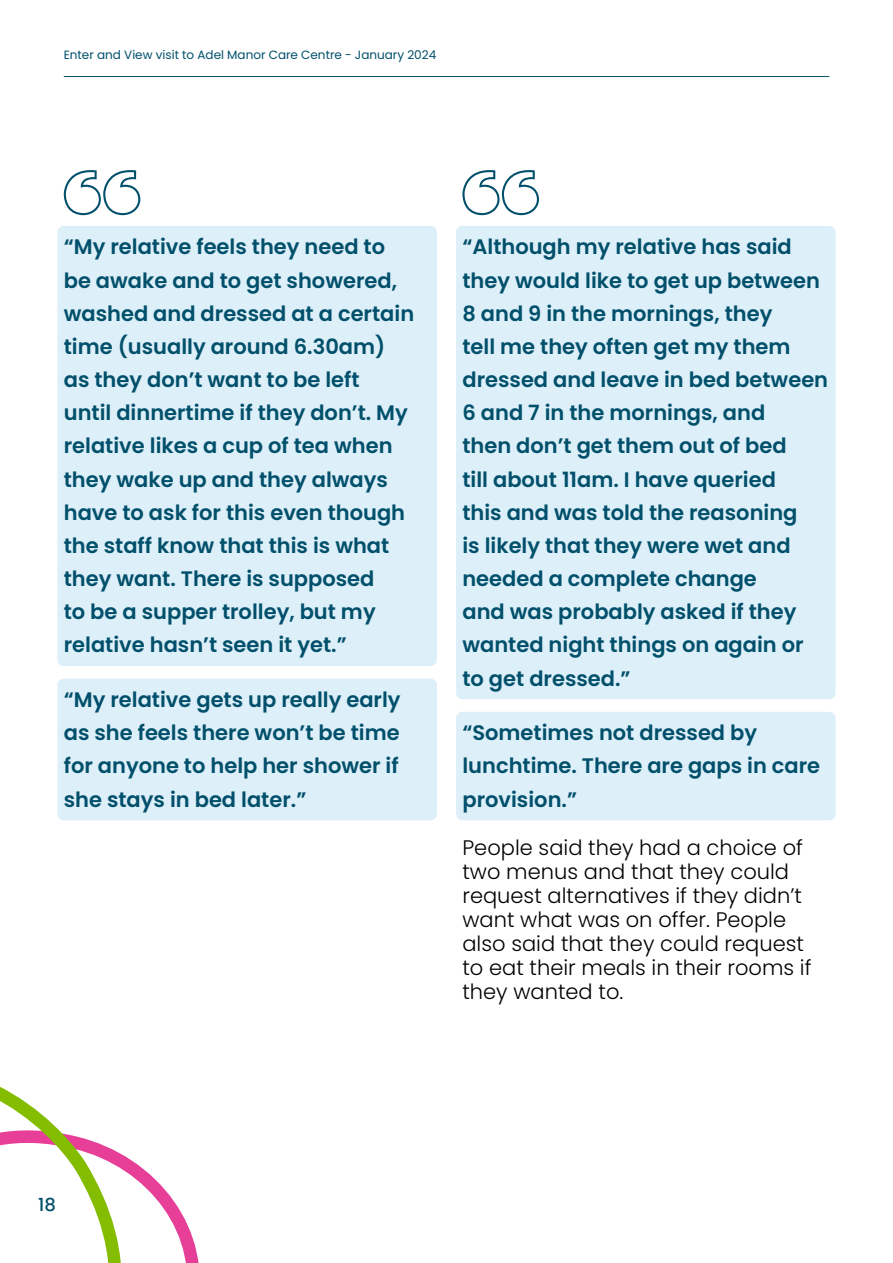
<style>
.page{position:relative;width:893px;height:1263px;background:#fff}
.page>*{position:absolute;margin:0;border:0;box-sizing:border-box;transform-origin:0 0}
.t1{font:600 21px/33.2px "Poppins";color:#004f6b}
.Body_Text{font:300 21px/24px "Poppins";color:#000}
.t2{font:500 18px "Poppins";color:#004f6b}
.t3{font:12px "Poppins";color:#004f6b}
</style>
<div class="page">
<hr style="left:64px;top:76px;width:765px;height:1px;background:#004f6b">
<svg style="left:0;top:1086px;width:199px;height:177px"></svg>
<div style="left:57px;top:226px;width:380px;height:440px;background:#ddeff8;border-radius:6px"></div>
<div style="left:57px;top:679px;width:380px;height:141px;background:#ddeff8;border-radius:6px"></div>
<svg style="left:64px;top:170px;width:76px;height:45px"></svg>
<div style="left:456px;top:226px;width:380px;height:473px;background:#ddeff8;border-radius:6px"></div>
<div style="left:456px;top:712px;width:380px;height:108px;background:#ddeff8;border-radius:6px"></div>
<svg style="left:462px;top:170px;width:77px;height:45px"></svg>
<p class="t3" style="left:64px;top:48px;width:374px">Enter and View visit to Adel Manor Care Centre - January 2024</p>
<p class="t1" style="left:64px;top:230px;width:352px">“My relative feels they need to be awake and to get showered, washed and dressed at a certain time (usually around 6.30am) as they don’t want to be left<br>until dinnertime if they don’t. My relative likes a cup of tea when they wake up and they always have to ask for this even though the staff know that this is what they want. There is supposed<br>to be a supper trolley, but my relative hasn’t seen it yet.”</p>
<p class="t1" style="left:64px;top:683px;width:338px;text-align:justify">“My relative gets up really early as she feels there won’t be time for anyone to help her shower if she stays in bed later.”</p>
<p class="t1" style="left:462px;top:230px;width:367px">“Although my relative has said they would like to get up between<br>8 and 9 in the mornings, they<br>tell me they often get my them dressed and leave in bed between<br>6 and 7 in the mornings, and<br>then don’t get them out of bed<br>till about 11am. I have queried<br>this and was told the reasoning<br>is likely that they were wet and needed a complete change<br>and was probably asked if they wanted night things on again or to get dressed.”</p>
<p class="t1" style="left:462px;top:716px;width:359px">“Sometimes not dressed by lunchtime. There are gaps in care provision.”</p>
<p class="Body_Text" style="left:462px;top:835px;width:351px">People said they had a choice of two menus and that they could request alternatives if they didn’t want what was on offer. People also said that they could request to eat their meals in their rooms if they wanted to.</p>
<p class="t2" style="left:38px;top:1194px;width:19px">18</p>
</div>
